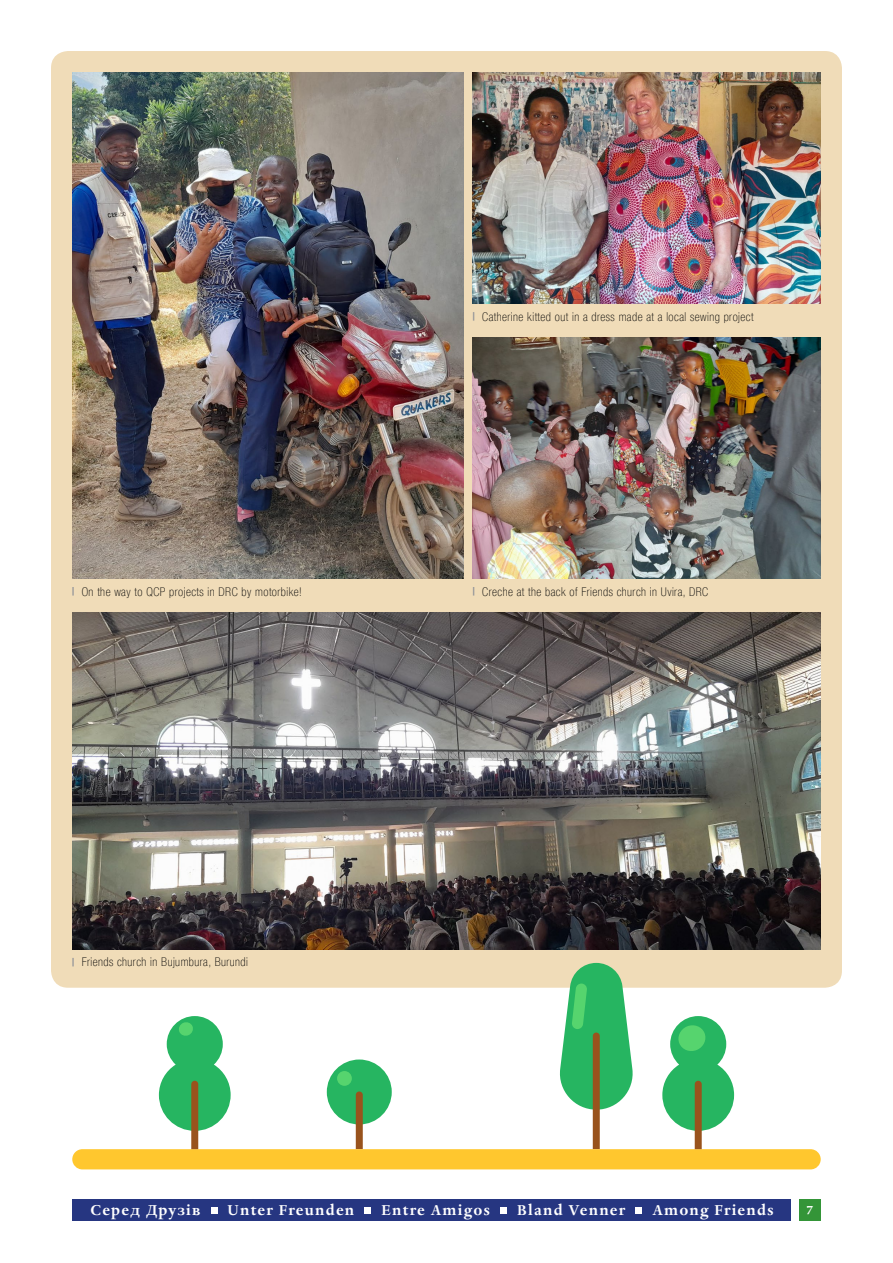
<style>
.page{position:relative;width:893px;height:1263px;background:#fff}
.page>*{position:absolute;margin:0;border:0;box-sizing:border-box;transform-origin:0 0}
.t1{font:700 15px "Dantee Text";letter-spacing:.08em;color:#fff}
.t2{font:700 15px "Dante MT Pro";color:#fff}
.t3{font:100 condensed 12px "Helvetica Neue LT Pro";letter-spacing:.04em;color:#000}
</style>
<div class="page">
<div style="left:51px;top:51px;width:791px;height:937px;background:#f0dcb8;border-radius:17px"></div>
<img style="left:72px;top:72px;width:391px;height:506px">
<img style="left:72px;top:613px;width:749px;height:336px">
<img style="left:473px;top:72px;width:348px;height:232px">
<img style="left:473px;top:338px;width:348px;height:240px">
<svg style="left:72px;top:587px;width:2px;height:8px"></svg>
<svg style="left:72px;top:958px;width:2px;height:8px"></svg>
<svg style="left:558px;top:963px;width:77px;height:186px"></svg>
<div style="left:327px;top:1059px;width:65px;height:65px;background:#26b561;border-radius:50%"></div>
<div style="left:337px;top:1071px;width:15px;height:15px;background:#56d46e;border-radius:50%"></div>
<svg style="left:356px;top:1091px;width:7px;height:58px"></svg>
<div style="left:72px;top:1149px;width:749px;height:20px;background:#ffc72e;border-radius:10px"></div>
<svg style="left:662px;top:1016px;width:72px;height:133px"></svg>
<svg style="left:159px;top:1016px;width:72px;height:133px"></svg>
<div style="left:72px;top:1199px;width:719px;height:21px;background:#263681"></div>
<svg style="left:211px;top:1207px;width:6px;height:6px"></svg>
<svg style="left:365px;top:1207px;width:6px;height:6px"></svg>
<svg style="left:501px;top:1207px;width:6px;height:6px"></svg>
<svg style="left:636px;top:1207px;width:6px;height:6px"></svg>
<div style="left:799px;top:1199px;width:22px;height:21px;background:#349538"></div>
<p class="t3" style="left:482px;top:310px;width:273px">Catherine kitted out in a dress made at a local sewing project</p>
<p class="t3" style="left:82px;top:584px;width:222px">On the way to QCP projects in DRC by motorbike!</p>
<p class="t3" style="left:482px;top:584px;width:227px">Creche at the back of Friends church in Uvira, DRC</p>
<p class="t3" style="left:82px;top:955px;width:168px">Friends church in Bujumbura, Burundi</p>
<p class="t1" style="left:90px;top:1200px;width:112px">Cepeд Дpyзiв</p>
<p class="t1" style="left:228px;top:1200px;width:128px">Unter Freunden</p>
<p class="t1" style="left:381px;top:1200px;width:110px">Entre Amigos</p>
<p class="t1" style="left:517px;top:1200px;width:109px">Bland Venner</p>
<p class="t1" style="left:652px;top:1200px;width:123px">Among Friends</p>
<p class="t2" style="left:807px;top:1201px;width:8px">7</p>
</div>
